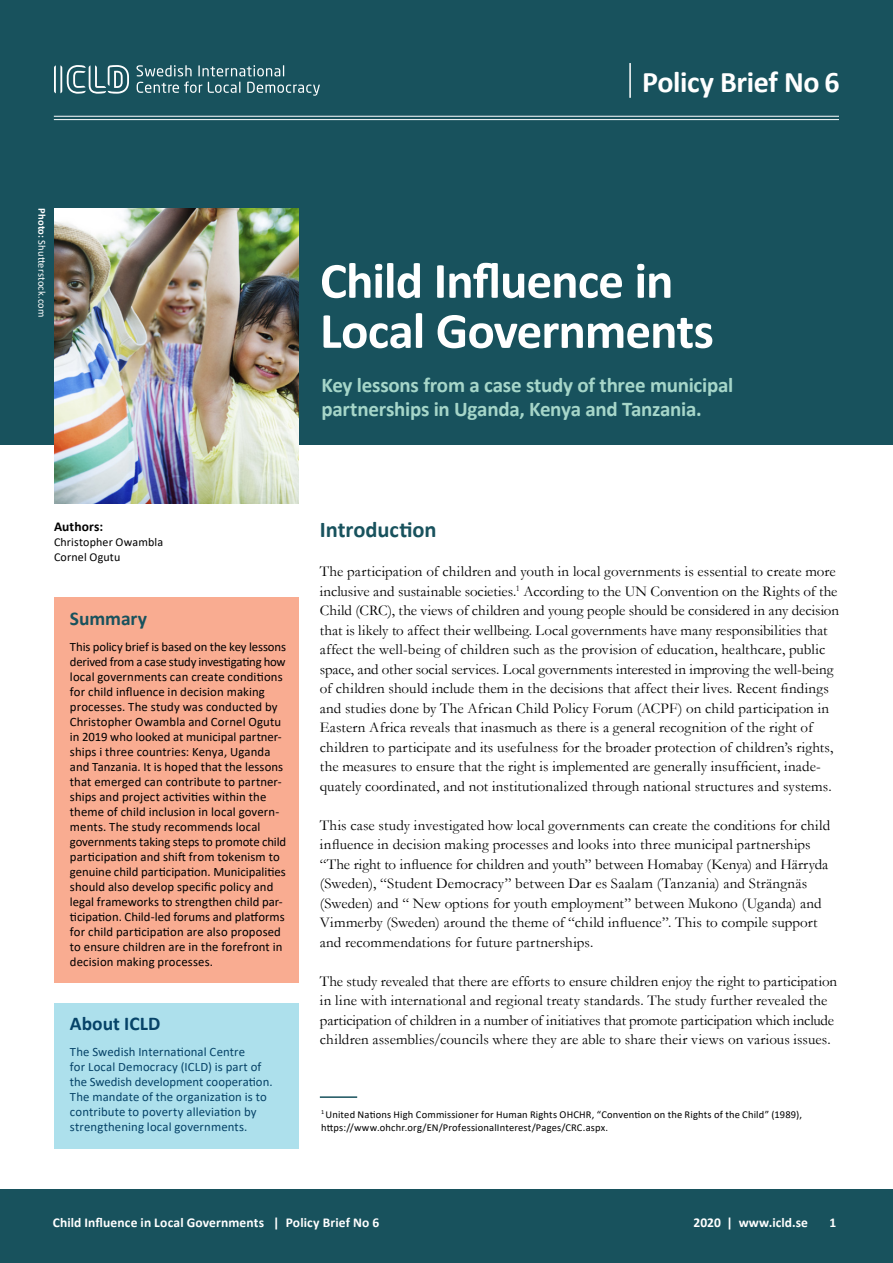
<style>
.page{position:relative;width:893px;height:1263px;background:#fff}
.page>*{position:absolute;margin:0;border:0;box-sizing:border-box;transform-origin:0 0}
.t1{font:700 51px/50.1px "Calibri";letter-spacing:-.02em;color:#fff}
.t2{font:700 30px "Calibri";letter-spacing:-.015em;color:#fff}
.t3{font:700 22.5px "Calibri";color:#18525d}
.t4{font:700 21px/24px "Calibri";letter-spacing:-.015em;color:#a6d6c9}
.t5{font:700 19.5px "Calibri";color:#064368}
.t6{font:700 19.5px "Calibri";letter-spacing:-.005em;color:#18525d}
.t7{font:15px/19.5px "Garamond";letter-spacing:.005em;color:#000}
.t8{font:700 13.5px "Calibri";letter-spacing:.01em;color:#fff}
.t9{font:700 13.5px "Calibri";letter-spacing:.01em;color:#000}
.t10{font:12.75px/15px "Calibri";letter-spacing:.005em;color:#000}
.t11{font:12.75px/15px "Calibri";letter-spacing:.005em;color:#064368}
.t12{font:12px/15px "Calibri";letter-spacing:.01em;color:#000}
.t13{font:10.5px/13.5px "Calibri";letter-spacing:.015em;color:#000}
.t14{font:10.5px "Calibri";letter-spacing:.015em;color:#fff}
.s1{font-weight:700}
</style>
<div class="page">
<div style="left:0;top:1189px;width:893px;height:74px;background:#18525d"></div>
<div style="left:0;top:0;width:893px;height:444px;background:#18525d"></div>
<svg style="left:54px;top:65px;width:75px;height:29px"></svg>
<svg style="left:247px;top:82px;width:73px;height:14px"></svg>
<svg style="left:208px;top:82px;width:32px;height:11px"></svg>
<svg style="left:198px;top:65px;width:86px;height:11px"></svg>
<svg style="left:136px;top:65px;width:56px;height:11px"></svg>
<svg style="left:137px;top:82px;width:65px;height:11px"></svg>
<img style="left:54px;top:208px;width:244px;height:295px">
<div style="left:54px;top:597px;width:244px;height:385px;background:#f9ac91"></div>
<div style="left:54px;top:1002px;width:244px;height:146px;background:#ade0ec"></div>
<hr style="left:54px;top:119px;width:785px;height:1px;background:#fff">
<hr style="left:54px;top:116px;width:785px;height:1px;background:#fff">
<hr style="left:629px;top:63px;width:2px;height:35px;background:#fff">
<hr style="left:320px;top:1096px;width:37px;height:2px;background:#18525d">
<h2 class="t2" style="left:642px;top:60px;width:199px">Policy Brief No 6</h2>
<p class="t14" style="left:49px;top:208px;width:111px;rotate:90deg"><span class="s1">Photo:</span> Shutterstock.com</p>
<h1 class="t1" style="left:320px;top:255px;width:395px">Child Influence in<br>Local Governments</h1>
<h3 class="t4" style="left:321px;top:372px;width:413px">Key lessons from a case study of three municipal partnerships in Uganda, Kenya and Tanzania.</h3>
<p class="t9" style="left:54px;top:517px;width:51px">Authors:</p>
<p class="t12" style="left:54px;top:534px;width:111px">Christopher Owambla<br>Cornel Ogutu</p>
<h3 class="t6" style="left:70px;top:605px;width:79px">Summary</h3>
<p class="t10" style="left:70px;top:639px;width:218px">This policy brief is based on the key lessons derived from a case study investigating how local governments can create conditions for child influence in decision making processes. The study was conducted by Christopher Owambla and Cornel Ogutu in 2019 who looked at municipal partner&shy;ships i three countries: Kenya, Uganda and Tanzania. It is hoped that the lessons that emerged can contribute to partner&shy;ships and project activities within the theme of child inclusion in local govern&shy;ments. The study recommends local governments taking steps to promote child participation and shift from tokenism to genuine child participation. Municipalities should also develop specific policy and legal frameworks to strengthen child par&shy;ticipation. Child-led forums and platforms for child participation are also proposed to ensure children are in the forefront in decision making processes.</p>
<h3 class="t5" style="left:70px;top:1010px;width:92px">About ICLD</h3>
<p class="t11" style="left:70px;top:1044px;width:204px">The Swedish International Centre<br>for Local Democracy (ICLD) is part of the Swedish development cooperation.<br>The mandate of the organization is to contribute to poverty alleviation by strengthening local governments.</p>
<h3 class="t3" style="left:320px;top:514px;width:118px">Introduction</h3>
<p class="t7" style="left:320px;top:561px;width:521px">The participation of children and youth in local governments is essential to create more inclusive and sustainable societies.<sup>1</sup> According to the UN Convention on the Rights of the Child (CRC), the views of children and young people should be considered in any decision that is likely to affect their wellbeing. Local governments have many responsibilities that affect the well-being of children such as the provision of education, healthcare, public space, and other social services. Local governments interested in improving the well-being of children should include them in the decisions that affect their lives. Recent findings and studies done by The African Child Policy Forum (ACPF) on child participation in Eastern Africa reveals that inasmuch as there is a general recognition of the right of children to participate and its usefulness for the broader protection of children’s rights, the measures to ensure that the right is implemented are generally insufficient, inade&shy;quately coordinated, and not institutionalized through national structures and systems.</p>
<p class="t7" style="left:320px;top:815px;width:512px">This case study investigated how local governments can create the conditions for child influence in decision making processes and looks into three municipal partnerships “The right to influence for children and youth” between Homabay (Kenya) and Härryda (Sweden), “Student Democracy” between Dar es Saalam (Tanzania) and Strängnäs (Sweden) and “ New options for youth employment” between Mukono (Uganda) and Vimmerby (Sweden) around the theme of “child influence”. This to compile support and recommendations for future partnerships.</p>
<p class="t7" style="left:320px;top:971px;width:519px">The study revealed that there are efforts to ensure children enjoy the right to participation in line with international and regional treaty standards. The study further revealed the participation of children in a number of initiatives that promote participation which include children assemblies/councils where they are able to share their views on various issues.</p>
<p class="t13" style="left:321px;top:1107px;width:482px"><sup>1</sup> United Nations High Commissioner for Human Rights OHCHR, “Convention on the Rights of the Child” (1989), https://www.ohchr.org/EN/ProfessionalInterest/Pages/CRC.aspx.</p>
<p class="t8" style="left:53px;top:1213px;width:328px">Child Influence in Local Governments | Policy Brief No 6</p>
<p class="t8" style="left:694px;top:1213px;width:116px">2020 | www.icld.se</p>
<p class="t8" style="left:829px;top:1213px;width:8px">1</p>
</div>
